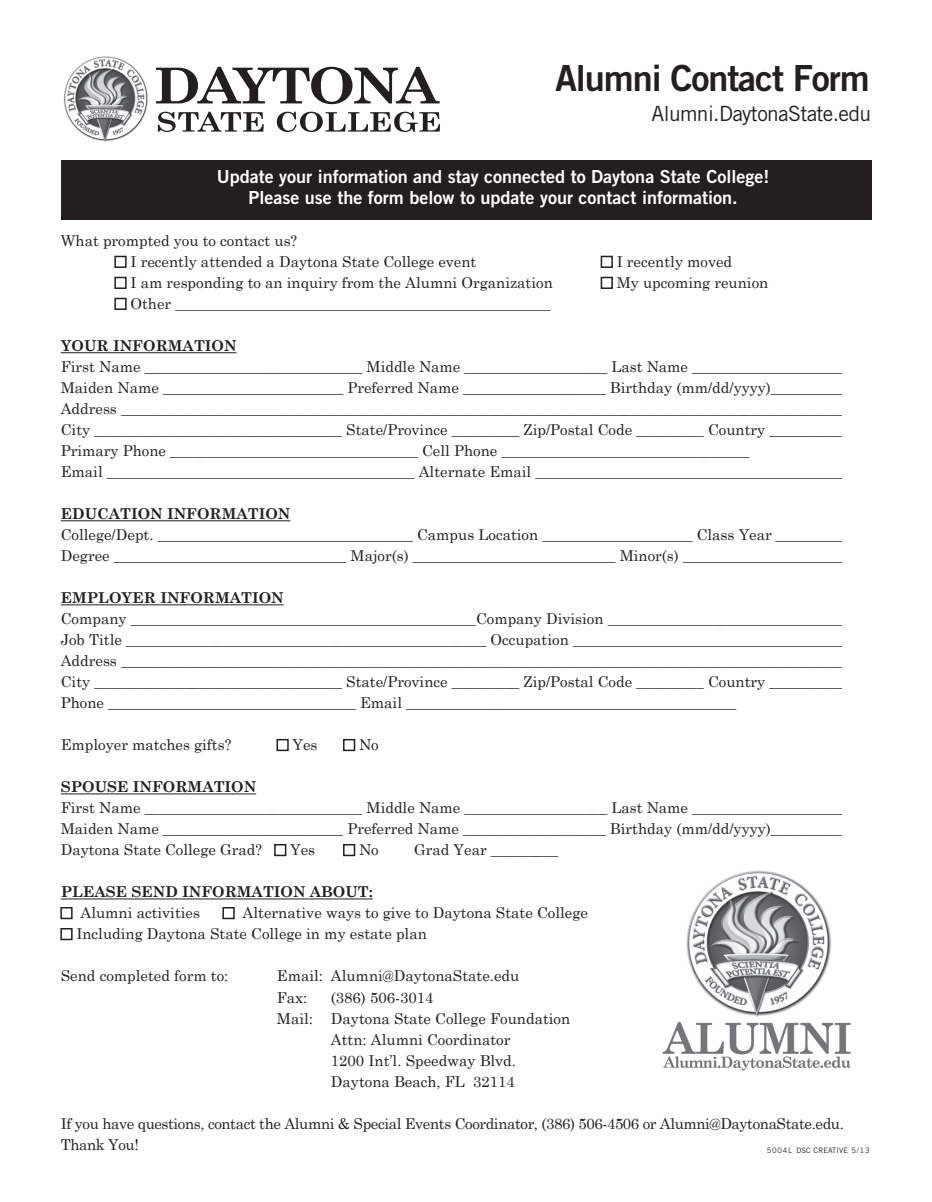
<style>
.page{position:relative;width:932px;height:1202px;background:#fff}
.page>*{position:absolute;margin:0;border:0;box-sizing:border-box;transform-origin:0 0}
.t1{font:36px "Trade Gothic Bold Two";letter-spacing:-.03em;color:#231f20}
.t2{font:21px "Trade Gothic";letter-spacing:-.03em;color:#231f20}
.t3{font:18px/21px "Trade Gothic Bold Two";color:#fff;text-align:center}
.t4{font:15px/21px "Century Schoolbook";color:#231f20}
.t5{font:15px/21px "Century Schoolbook";letter-spacing:-.025em;color:#231f20}
.t6{font:700 15px "Century Schoolbook";color:#231f20}
.t7{font:7.5px "Trade Gothic";letter-spacing:.02em;color:#231f20}
</style>
<div class="page">
<div style="left:61px;top:160px;width:810px;height:60px;background:#231f20"></div>
<img style="left:64px;top:56px;width:102px;height:86px">
<svg style="left:158px;top:112px;width:106px;height:20px"></svg>
<svg style="left:277px;top:112px;width:163px;height:20px"></svg>
<svg style="left:156px;top:67px;width:283px;height:37px"></svg>
<hr style="left:61px;top:352px;width:175px;height:1px;background:#231f20">
<hr style="left:61px;top:520px;width:229px;height:1px;background:#231f20">
<hr style="left:61px;top:604px;width:223px;height:1px;background:#231f20">
<hr style="left:61px;top:793px;width:195px;height:1px;background:#231f20">
<hr style="left:61px;top:898px;width:312px;height:1px;background:#231f20">
<div style="left:114px;top:256px;width:13px;height:12px;border:2px solid #231f20"></div>
<div style="left:600px;top:256px;width:13px;height:12px;border:2px solid #231f20"></div>
<div style="left:114px;top:277px;width:13px;height:12px;border:2px solid #231f20"></div>
<div style="left:600px;top:277px;width:13px;height:12px;border:2px solid #231f20"></div>
<div style="left:114px;top:298px;width:13px;height:12px;border:2px solid #231f20"></div>
<div style="left:276px;top:739px;width:13px;height:12px;border:2px solid #231f20"></div>
<div style="left:343px;top:739px;width:12px;height:12px;border:2px solid #231f20"></div>
<div style="left:274px;top:844px;width:12px;height:12px;border:2px solid #231f20"></div>
<div style="left:343px;top:844px;width:12px;height:12px;border:2px solid #231f20"></div>
<div style="left:60px;top:907px;width:13px;height:12px;border:2px solid #231f20"></div>
<div style="left:222px;top:907px;width:13px;height:12px;border:2px solid #231f20"></div>
<div style="left:60px;top:928px;width:13px;height:12px;border:2px solid #231f20"></div>
<img style="left:662px;top:870px;width:189px;height:200px">
<h1 class="t1" style="left:555px;top:56px;width:316px">Alumni Contact Form</h1>
<h2 class="t2" style="left:651px;top:101px;width:221px">Alumni.DaytonaState.edu</h2>
<p class="t3" style="left:217px;top:166px;width:554px">Update your information and stay connected to Daytona State College!<br>Please use the form below to update your contact information.</p>
<p class="t4" style="left:130px;top:230px;width:347px;text-indent:-70px">What prompted you to contact us?<br>I recently attended a Daytona State College event</p>
<p class="t4" style="left:616px;top:251px;width:117px">I recently moved</p>
<p class="t4" style="left:130px;top:272px;width:424px">I am responding to an inquiry from the Alumni Organization</p>
<p class="t4" style="left:616px;top:272px;width:153px">My upcoming reunion</p>
<p class="t4" style="left:130px;top:293px;width:421px">Other __________________________________________________</p>
<p class="t6" style="left:61px;top:337px;width:177px">YOUR INFORMATION</p>
<p class="t4" style="left:61px;top:356px;width:807px">First Name _____________________________ Middle Name ___________________ Last Name ______________________ Maiden Name ________________________ Preferred Name ___________________ Birthday (mm/dd/yyyy)____________ Address _________________________________________________________________________________________________ City _________________________________ State/Province _________ Zip/Postal Code _________ Country _____________ Primary Phone _________________________________ Cell Phone _________________________________<br>Email _________________________________________ Alternate Email _________________________________________</p>
<p class="t6" style="left:61px;top:505px;width:230px">EDUCATION INFORMATION</p>
<p class="t4" style="left:61px;top:524px;width:799px">College/Dept. __________________________________ Campus Location ____________________ Class Year ___________<br>Degree _______________________________ Major(s) ___________________________ Minor(s) _______________________</p>
<p class="t6" style="left:61px;top:589px;width:224px">EMPLOYE R INFORMATION</p>
<p class="t4" style="left:61px;top:608px;width:807px">Company ______________________________________________Company Division __________________________________ Job Title ________________________________________________ Occupation _______________________________________ Address _________________________________________________________________________________________________ City _________________________________ State/Province _________ Zip/Postal Code _________ Country _____________ Phone _________________________________ Email ____________________________________________</p>
<p class="t4" style="left:61px;top:734px;width:172px">Employer matches gifts?</p>
<p class="t4" style="left:292px;top:734px;width:27px">Yes</p>
<p class="t4" style="left:359px;top:734px;width:21px">No</p>
<p class="t6" style="left:61px;top:778px;width:196px">SPOUSE INFORMATION</p>
<p class="t4" style="left:61px;top:797px;width:801px">First Name _____________________________ Middle Name ___________________ Last Name ______________________<br>Maiden Name ________________________ Preferred Name ___________________ Birthday (mm/dd/yyyy)____________<br>Daytona State College Grad?</p>
<p class="t4" style="left:290px;top:839px;width:27px">Yes</p>
<p class="t4" style="left:359px;top:839px;width:21px">No</p>
<p class="t4" style="left:414px;top:839px;width:146px">Grad Year _________</p>
<p class="t6" style="left:61px;top:883px;width:314px">PLEASE SEND INFORMATION ABOUT:</p>
<p class="t4" style="left:81px;top:902px;width:121px">Alumni activities</p>
<p class="t4" style="left:76px;top:902px;width:513px;text-indent:166px">Alternative ways to give to Daytona State College<br>Including Daytona State College in my estate plan</p>
<p class="t4" style="left:61px;top:965px;width:169px">Send completed form to:</p>
<p class="t4" style="left:277px;top:965px;width:244px">Email: Alumni@DaytonaState.edu<br>Fax:</p>
<p class="t4" style="left:331px;top:986px;width:104px">(386) 506-3014</p>
<p class="t4" style="left:277px;top:1007px;width:295px">Mail: Daytona State College Foundation</p>
<p class="t4" style="left:331px;top:1028px;width:181px">Attn: Alumni Coordinator</p>
<p class="t4" style="left:331px;top:1049px;width:187px">1200 Int’l. Speedway Blvd.</p>
<p class="t4" style="left:331px;top:1070px;width:185px">Daytona Beach, FL 32114</p>
<p class="t5" style="left:61px;top:1112px;width:784px">If you have questions, contact the Alumni &amp; Special Events Coordinator, (386) 506-4506 or Alumni@DaytonaState.edu.<br>Thank You!</p>
<p class="t7" style="left:766px;top:1145px;width:104px">5004L DSC CREATIVE 5/13</p>
</div>
